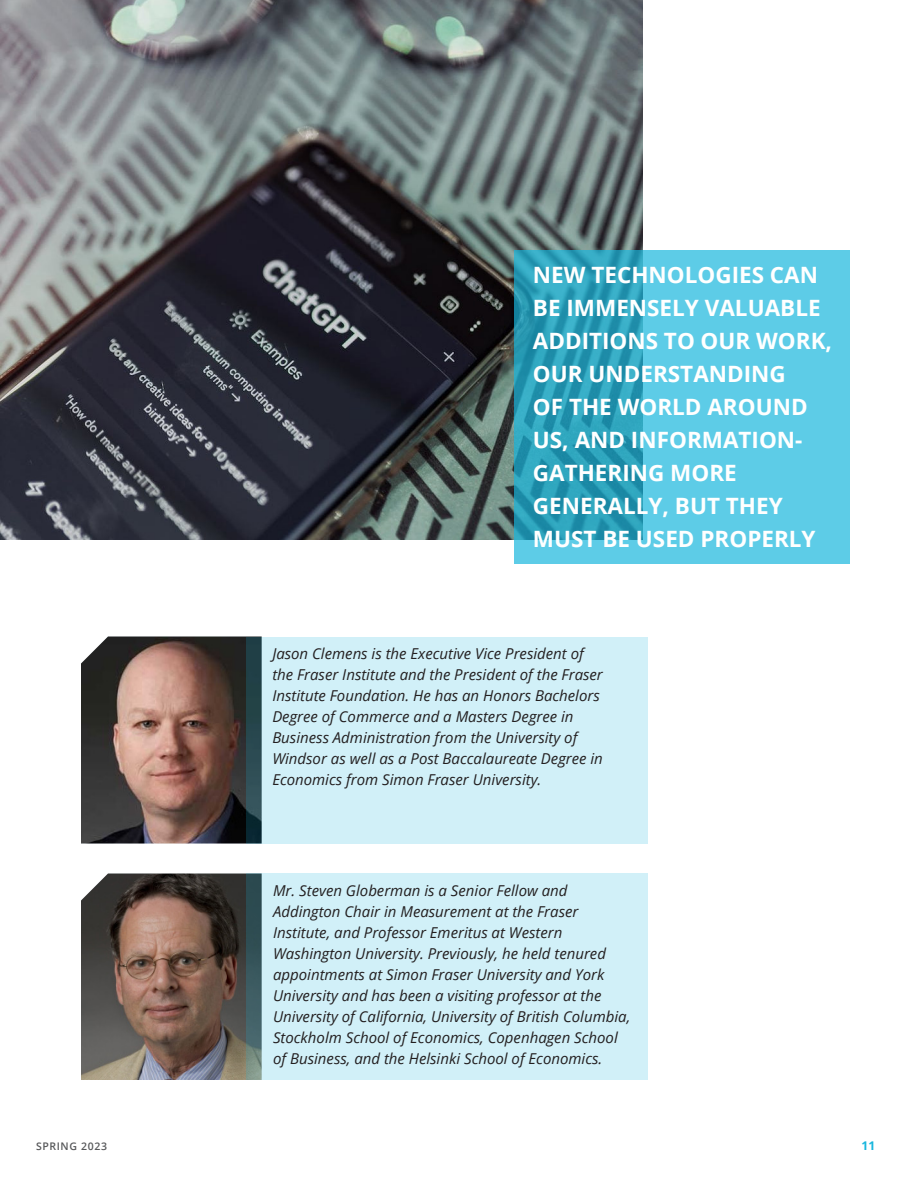
<style>
.page{position:relative;width:918px;height:1188px;background:#fff}
.page>*{position:absolute;margin:0;border:0;box-sizing:border-box;transform-origin:0 0}
.Main_Callout{font:700 22.5px/33px "Open Sans";color:#fff}
.Main_Body_Copy{font:italic 15px/21px "Open Sans";color:#231f20}
.t1{font:700 12px "Open Sans";color:#18b6dd}
.t2{font:600 10.5px "Open Sans";letter-spacing:.06em;color:#57585a}
</style>
<div class="page">
<img style="left:0;top:0;width:642px;height:540px">
<svg style="left:514px;top:250px;width:336px;height:314px;background:#4abbd5"></svg>
<img style="left:81px;top:874px;width:166px;height:206px">
<img style="left:81px;top:637px;width:166px;height:207px">
<div style="left:247px;top:874px;width:401px;height:206px;background:#d1f0f8"></div>
<div style="left:247px;top:637px;width:401px;height:207px;background:#d1f0f8"></div>
<p class="Main_Callout" style="left:533px;top:258px;width:301px">NEW TECHNOLOGIES CAN<br>BE IMMENSELY VALUABLE<br>ADDITIONS TO OUR WORK,<br>OUR UNDERSTANDING<br>OF THE WORLD AROUND<br>US, AND INFORMATION-<br>GATHERING MORE<br>GENERALLY, BUT THEY<br>MUST BE USED PROPERLY</p>
<p class="Main_Body_Copy" style="left:272px;top:643px;width:332px">Jason Clemens is the Executive Vice President of the Fraser Institute and the President of the Fraser Institute Foundation. He has an Honors Bachelors Degree of Commerce and a Masters Degree in Business Administration from the University of Windsor as well as a Post Baccalaureate Degree in Economics from Simon Fraser University.</p>
<p class="Main_Body_Copy" style="left:273px;top:880px;width:359px">Mr. Steven Globerman is a Senior Fellow and Addington Chair in Measurement at the Fraser Institute, and Professor Emeritus at Western Washington University. Previously, he held tenured appointments at Simon Fraser University and York University and has been a visiting professor at the University of California, University of British Columbia, Stockholm School of Economics, Copenhagen School of Business, and the Helsinki School of Economics.</p>
<p class="t2" style="left:36px;top:1139px;width:73px">SPRING 2023</p>
<p class="t1" style="left:862px;top:1137px;width:15px">11</p>
</div>
